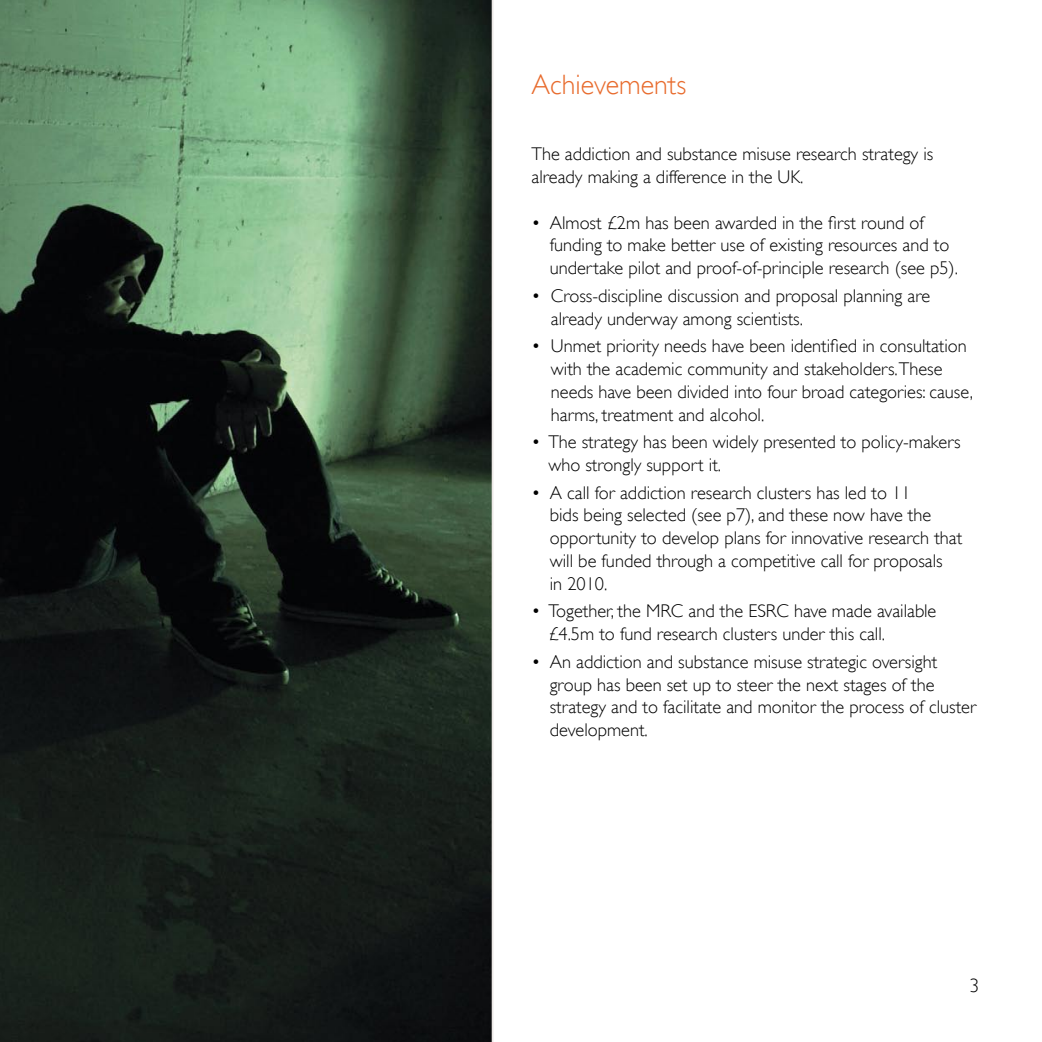
<style>
.page{position:relative;width:1042px;height:1042px;background:#fff}
.page>*{position:absolute;margin:0;border:0;box-sizing:border-box;transform-origin:0 0}
.t1{font:300 28px "Gill Sans";color:#e86b2d}
.t2{font:300 19.25px "Gill Sans";color:#000}
.t3{font:300 18.38px/22.8px "Gill Sans";color:#000}
</style>
<div class="page">
<svg style="left:0;top:0;width:493px;height:1042px;background:#2f4033"></svg>
<h1 class="t1" style="left:531px;top:68px;width:156px">Achievements</h1>
<p class="t3" style="left:531px;top:143px;width:403px">The addiction and substance misuse research strategy is already making a difference in the UK.</p>
<p class="t3" style="left:550px;top:211px;width:410px;text-indent:-18px">• Almost £2m has been awarded in the first round of funding to make better use of existing resources and to undertake pilot and proof-of-principle research (see p5).</p>
<p class="t3" style="left:551px;top:284px;width:381px;text-indent:-19px">• Cross-discipline discussion and proposal planning are already underway among scientists.</p>
<p class="t3" style="left:551px;top:335px;width:424px;text-indent:-19px">• Unmet priority needs have been identified in consultation with the academic community and stakeholders.These needs have been divided into four broad categories: cause, harms, treatment and alcohol.</p>
<p class="t3" style="left:548px;top:431px;width:414px;text-indent:-17px">• The strategy has been widely presented to policy-makers who strongly support it.</p>
<p class="t3" style="left:550px;top:481px;width:414px;text-indent:-18px">• A call for addiction research clusters has led to 11<br>bids being selected (see p7), and these now have the opportunity to develop plans for innovative research that will be funded through a competitive call for proposals<br>in 2010.</p>
<p class="t3" style="left:548px;top:600px;width:389px;text-indent:-17px">• Together, the MRC and the ESRC have made available £4.5m to fund research clusters under this call.</p>
<p class="t3" style="left:550px;top:650px;width:428px;text-indent:-18px">• An addiction and substance misuse strategic oversight group has been set up to steer the next stages of the strategy and to facilitate and monitor the process of cluster development.</p>
<p class="t2" style="left:969px;top:975px;width:11px">3</p>
</div>
